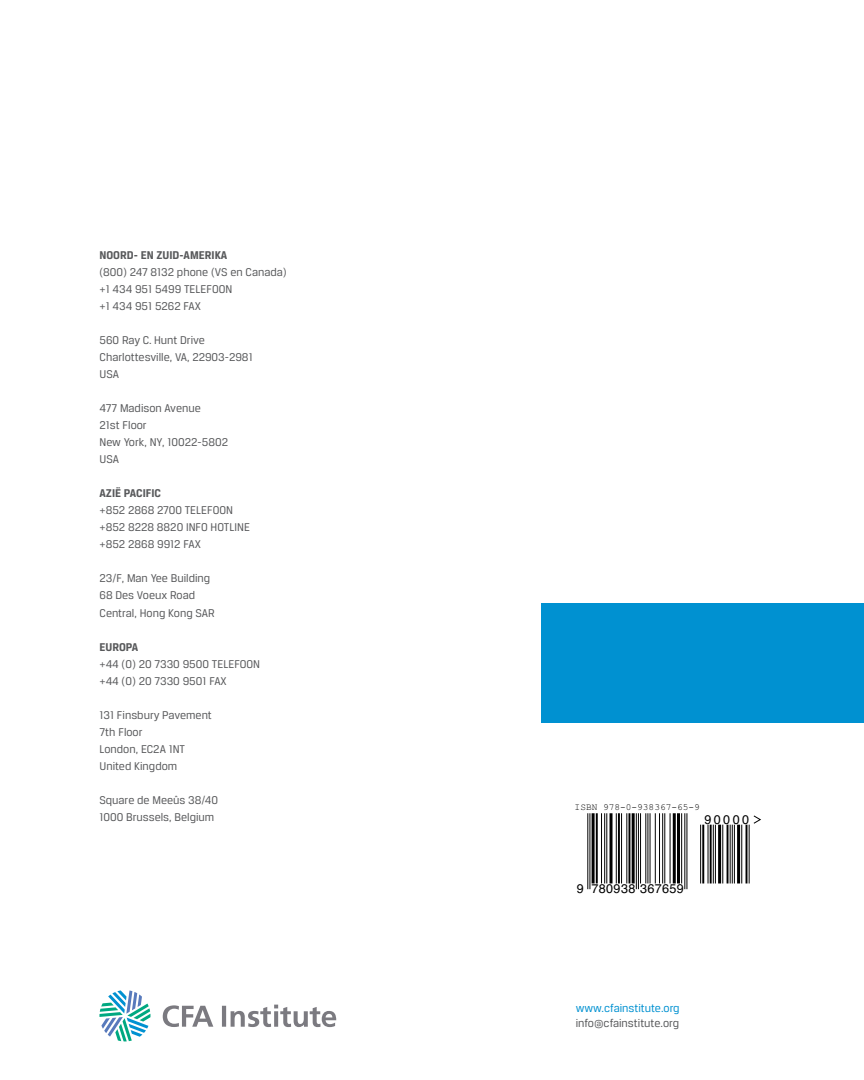
<style>
.page{position:relative;width:864px;height:1080px;background:#fff}
.page>*{position:absolute;margin:0;border:0;box-sizing:border-box;transform-origin:0 0}
.t1{font:12.6px "Helvetica";letter-spacing:.025em;color:#000}
.t2{font:12px/17px "CFA Breuer Text";color:#58595b}
.t3{font:700 12px "CFA Breuer Text";color:#58595b}
.t4{font:12px "CFA Breuer Text";color:#0091d1}
.t5{font:9.45px "Courier New";color:#000}
</style>
<div class="page">
<div style="left:542px;top:604px;width:322px;height:119px;background:#0091d1"></div>
<svg style="left:99px;top:990px;width:51px;height:51px"></svg>
<svg style="left:163px;top:1005px;width:50px;height:22px"></svg>
<hr style="left:222px;top:1006px;width:4px;height:21px;background:#7b7a80">
<svg style="left:231px;top:1005px;width:105px;height:22px"></svg>
<hr style="left:587px;top:813px;width:1px;height:76px;background:#000">
<hr style="left:589px;top:813px;width:1px;height:76px;background:#000">
<hr style="left:592px;top:813px;width:3px;height:70px;background:#000">
<hr style="left:596px;top:813px;width:2px;height:70px;background:#000">
<hr style="left:601px;top:813px;width:1px;height:70px;background:#000">
<hr style="left:604px;top:813px;width:1px;height:70px;background:#000">
<hr style="left:606px;top:813px;width:1px;height:70px;background:#000">
<hr style="left:610px;top:813px;width:3px;height:70px;background:#000">
<hr style="left:616px;top:813px;width:1px;height:70px;background:#000">
<hr style="left:618px;top:813px;width:2px;height:70px;background:#000">
<hr style="left:621px;top:813px;width:1px;height:70px;background:#000">
<hr style="left:626px;top:813px;width:1px;height:70px;background:#000">
<hr style="left:628px;top:813px;width:2px;height:70px;background:#000">
<hr style="left:632px;top:813px;width:3px;height:70px;background:#000">
<hr style="left:636px;top:813px;width:1px;height:76px;background:#000">
<hr style="left:638px;top:813px;width:1px;height:76px;background:#000">
<hr style="left:640px;top:813px;width:1px;height:70px;background:#000">
<hr style="left:645px;top:813px;width:1px;height:70px;background:#000">
<hr style="left:647px;top:813px;width:1px;height:70px;background:#000">
<hr style="left:650px;top:813px;width:1px;height:70px;background:#000">
<hr style="left:655px;top:813px;width:1px;height:70px;background:#000">
<hr style="left:659px;top:813px;width:1px;height:70px;background:#000">
<hr style="left:662px;top:813px;width:1px;height:70px;background:#000">
<hr style="left:664px;top:813px;width:1px;height:70px;background:#000">
<hr style="left:670px;top:813px;width:1px;height:70px;background:#000">
<hr style="left:673px;top:813px;width:3px;height:70px;background:#000">
<hr style="left:677px;top:813px;width:3px;height:70px;background:#000">
<hr style="left:681px;top:813px;width:1px;height:70px;background:#000">
<hr style="left:684px;top:813px;width:1px;height:76px;background:#000">
<hr style="left:686px;top:813px;width:1px;height:76px;background:#000">
<hr style="left:700px;top:825px;width:1px;height:58px;background:#000">
<hr style="left:702px;top:825px;width:2px;height:58px;background:#000">
<hr style="left:708px;top:825px;width:1px;height:58px;background:#000">
<hr style="left:710px;top:825px;width:2px;height:58px;background:#000">
<hr style="left:713px;top:825px;width:1px;height:58px;background:#000">
<hr style="left:715px;top:825px;width:1px;height:58px;background:#000">
<hr style="left:718px;top:825px;width:3px;height:58px;background:#000">
<hr style="left:722px;top:825px;width:1px;height:58px;background:#000">
<hr style="left:727px;top:825px;width:2px;height:58px;background:#000">
<hr style="left:730px;top:825px;width:1px;height:58px;background:#000">
<hr style="left:732px;top:825px;width:1px;height:58px;background:#000">
<hr style="left:734px;top:825px;width:1px;height:58px;background:#000">
<hr style="left:737px;top:825px;width:3px;height:58px;background:#000">
<hr style="left:741px;top:825px;width:1px;height:58px;background:#000">
<hr style="left:746px;top:825px;width:1px;height:58px;background:#000">
<hr style="left:749px;top:825px;width:1px;height:58px;background:#000">
<svg style="left:753px;top:815px;width:8px;height:9px"></svg>
<hr style="left:863px;top:842px;width:1px;height:119px;background:#0058a4">
<p class="t3" style="left:99px;top:249px;width:129px">NOORD- EN ZUID-AMERIKA</p>
<p class="t2" style="left:99px;top:264px;width:189px">(800) 247 8132 phone (VS en Canada) +1 434 951 5499 TELEFOON<br>+1 434 951 5262 FAX</p>
<p class="t2" style="left:99px;top:332px;width:155px">560 Ray C. Hunt Drive<br>Charlottesville, VA, 22903-2981<br>USA</p>
<p class="t2" style="left:99px;top:400px;width:130px">477 Madison Avenue<br>21st Floor<br>New York, NY, 10022-5802<br>USA</p>
<p class="t3" style="left:99px;top:487px;width:63px">AZIË PACIFIC</p>
<p class="t2" style="left:99px;top:502px;width:152px">+852 2868 2700 TELEFOON +852 8228 8820 INFO HOTLINE +852 2868 9912 FAX</p>
<p class="t2" style="left:99px;top:570px;width:117px">23/F, Man Yee Building<br>68 Des Voeux Road<br>Central, Hong Kong SAR</p>
<p class="t3" style="left:99px;top:640px;width:40px">EUROPA</p>
<p class="t2" style="left:99px;top:655px;width:162px">+44 (0) 20 7330 9500 TELEFOON +44 (0) 20 7330 9501 FAX</p>
<p class="t2" style="left:99px;top:706px;width:114px">131 Finsbury Pavement<br>7th Floor<br>London, EC2A 1NT<br>United Kingdom</p>
<p class="t2" style="left:99px;top:791px;width:120px">Square de Meeûs 38/40<br>1000 Brussels, Belgium</p>
<p class="t5" style="left:575px;top:801px;width:127px">ISBN 978-0-938367-65-9</p>
<p class="t1" style="left:704px;top:809px;width:46px">90000</p>
<p class="t1" style="left:577px;top:879px;width:109px">9 780938 367659</p>
<p class="t4" style="left:576px;top:1002px;width:105px">www.cfainstitute.org</p>
<p class="t2" style="left:576px;top:1014px;width:105px">info@cfainstitute.org</p>
</div>
